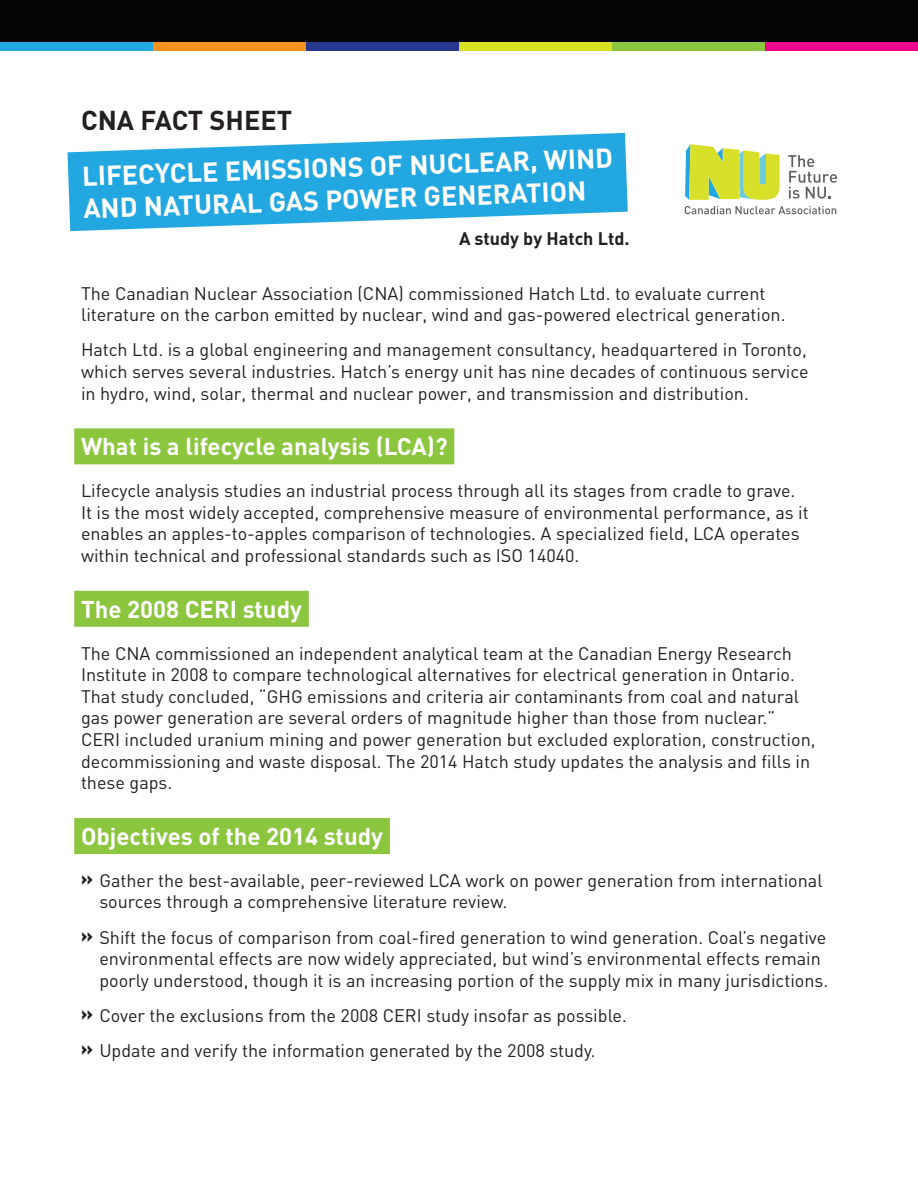
<style>
.page{position:relative;width:918px;height:1188px;background:#fff}
.page>*{position:absolute;margin:0;border:0;box-sizing:border-box;transform-origin:0 0}
.t1{font:700 27px/32.4px "DIN";color:#fff}
.t2{font:700 27px "DIN";color:#231f20}
.section_title{font:700 24px "DIN";color:#fff}
.body{font:18px/21.6px "DIN";color:#231f20}
.bullets{font:18px/21.6px "DIN";color:#231f20}
.subtitle{font:700 18px "DIN";color:#231f20}
.s1{font-weight:900}
</style>
<div class="page">
<div style="left:74px;top:428px;width:380px;height:36px;background:#8bc63e"></div>
<div style="left:74px;top:591px;width:235px;height:36px;background:#8bc63e"></div>
<div style="left:74px;top:818px;width:316px;height:36px;background:#8bc63e"></div>
<div style="left:0;top:38px;width:153px;height:13px;background:#22a7e0"></div>
<div style="left:153px;top:38px;width:153px;height:13px;background:#f7931d"></div>
<div style="left:306px;top:38px;width:153px;height:13px;background:#283890"></div>
<div style="left:459px;top:38px;width:153px;height:13px;background:#d9e024"></div>
<div style="left:612px;top:38px;width:153px;height:13px;background:#8bc63e"></div>
<div style="left:765px;top:38px;width:153px;height:13px;background:#ed028c"></div>
<div style="left:0;top:0;width:918px;height:42px;background:#040503"></div>
<svg style="left:685px;top:206px;width:151px;height:8px"></svg>
<svg style="left:685px;top:144px;width:95px;height:56px;background:#cadf61"></svg>
<svg style="left:788px;top:155px;width:49px;height:44px"></svg>
<svg style="left:68px;top:133px;width:560px;height:98px;fill:#22a7e0"></svg>
<p class="t2" style="left:81px;top:103px;width:213px">CNA FACT SHEET</p>
<p class="t1" style="left:82px;top:159px;width:533px;rotate:-2deg">LIFECYCLE EMISSIONS OF NUCLEAR, WIND<br>AND NATURAL GAS POWER GENERATION</p>
<p class="subtitle" style="left:459px;top:227px;width:172px">A study by Hatch Ltd.</p>
<p class="body" style="left:81px;top:282px;width:706px">The Canadian Nuclear Association (CNA) commissioned Hatch Ltd. to evaluate current literature on the carbon emitted by nuclear, wind and gas-powered electrical generation.</p>
<p class="body" style="left:81px;top:339px;width:729px;text-align:justify">Hatch Ltd. is a global engineering and management consultancy, headquartered in Toronto, which serves several industries. Hatch’s energy unit has nine decades of continuous service in hydro, wind, solar, thermal and nuclear power, and transmission and distribution.</p>
<p class="section_title" style="left:81px;top:431px;width:368px">What is a lifecycle analysis (LCA)?</p>
<p class="body" style="left:81px;top:480px;width:729px">Lifecycle analysis studies an industrial process through all its stages from cradle to grave.<br>It is the most widely accepted, comprehensive measure of environmental performance, as it enables an apples-to-apples comparison of technologies. A specialized field, LCA operates within technical and professional standards such as ISO 14040.</p>
<p class="section_title" style="left:81px;top:593px;width:223px">The 2008 CERI study</p>
<p class="body" style="left:81px;top:642px;width:736px">The CNA commissioned an independent analytical team at the Canadian Energy Research Institute in 2008 to compare technological alternatives for electrical generation in Ontario.<br>That study concluded, “GHG emissions and criteria air contaminants from coal and natural gas power generation are several orders of magnitude higher than those from nuclear.” CERI included uranium mining and power generation but excluded exploration, construction, decommissioning and waste disposal. The 2014 Hatch study updates the analysis and fills in these gaps.</p>
<p class="section_title" style="left:81px;top:821px;width:304px">Objectives of the 2014 study</p>
<p class="bullets" style="left:99px;top:869px;width:725px;text-indent:-18px"><span class="s1">»</span> Gather the best-available, peer-reviewed LCA work on power generation from international sources through a comprehensive literature review.</p>
<p class="bullets" style="left:99px;top:926px;width:731px;text-indent:-18px"><span class="s1">»</span> Shift the focus of comparison from coal-fired generation to wind generation. Coal’s negative environmental effects are now widely appreciated, but wind’s environmental effects remain poorly understood, though it is an increasing portion of the supply mix in many jurisdictions.</p>
<p class="bullets" style="left:81px;top:1004px;width:547px"><span class="s1">»</span> Cover the exclusions from the 2008 CERI study insofar as possible.</p>
<p class="bullets" style="left:81px;top:1039px;width:516px"><span class="s1">»</span> Update and verify the information generated by the 2008 study.</p>
</div>
